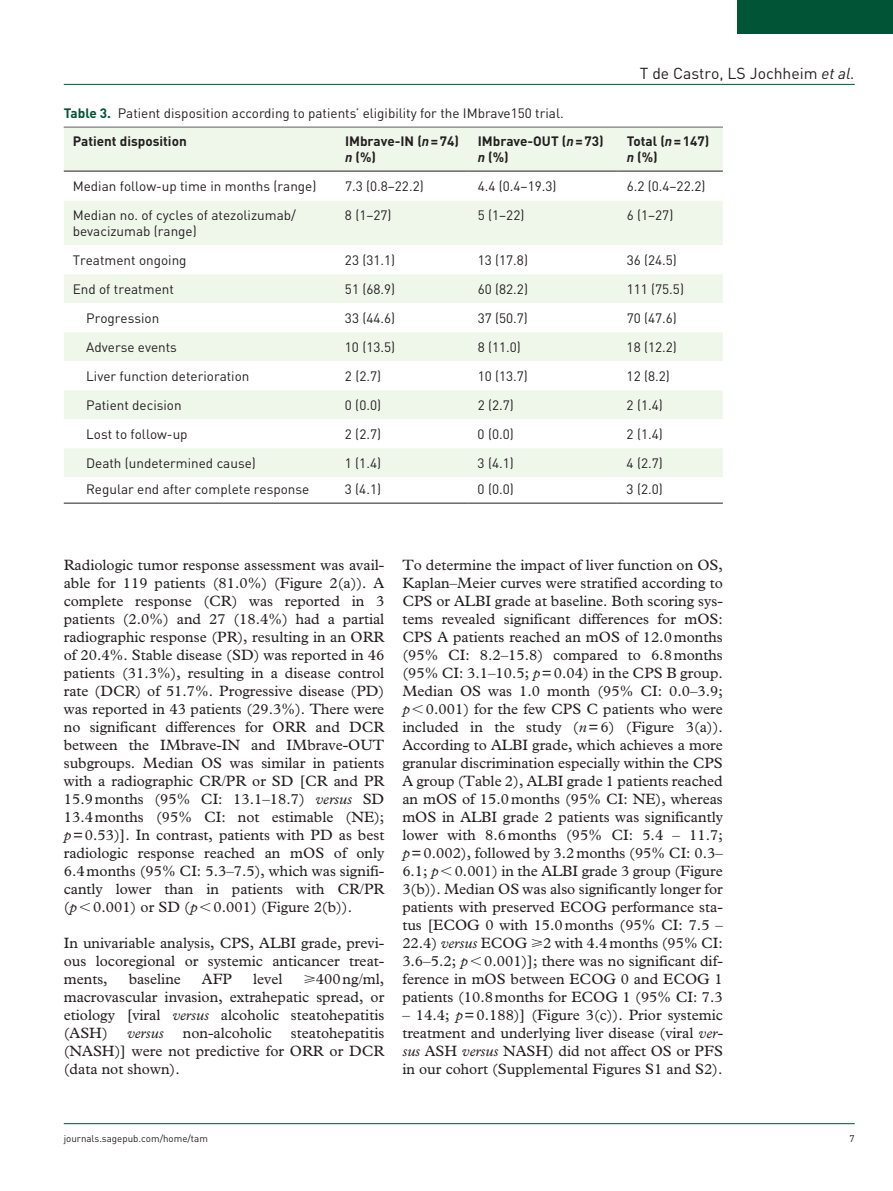
<style>
.page{position:relative;width:893px;height:1191px;background:#fff}
.page>*{position:absolute;margin:0;border:0;box-sizing:border-box;transform-origin:0 0}
.t1{font:15.75px "DIN";color:#231f20}
.t2{font:15px/18px "Plantin Std";color:#231f20;text-align:justify}
.t3{font:italic 15px "Plantin Std";color:#231f20}
.t4{font:13.5px/28.5px "DIN";color:#231f20}
.t5{font:700 13.5px/15.8px "DIN";color:#231f20}
.t6{font:9.75px "DIN";color:#231f20}
.s1{font-style:italic}
.s2{font-weight:700;color:#015436}
.s3{font-weight:700}
</style>
<div class="page">
<hr style="left:64px;top:84px;width:791px;height:1px;background:#015436">
<hr style="left:64px;top:1123px;width:791px;height:1px;background:#015436">
<div style="left:738px;top:0;width:155px;height:34px;background:#015436"></div>
<hr style="left:64px;top:127px;width:659px;height:1px;background:#231f20">
<div style="left:64px;top:128px;width:659px;height:43px;background:#eff7ea"></div>
<svg style="left:64px;top:201px;width:659px;height:302px;fill:#eff7ea"></svg>
<hr style="left:64px;top:171px;width:272px;height:1px;background:#231f20">
<hr style="left:336px;top:171px;width:133px;height:1px;background:#231f20">
<hr style="left:469px;top:171px;width:149px;height:1px;background:#231f20">
<hr style="left:618px;top:171px;width:105px;height:1px;background:#231f20">
<hr style="left:64px;top:503px;width:272px;height:1px;background:#231f20">
<hr style="left:336px;top:503px;width:133px;height:1px;background:#231f20">
<hr style="left:469px;top:503px;width:149px;height:1px;background:#231f20">
<hr style="left:618px;top:503px;width:105px;height:1px;background:#231f20">
<p class="t1" style="left:640px;top:63px;width:216px">T de Castro, LS Jochheim <span class="s1">et al.</span></p>
<p class="t4" style="left:73px;top:98px;width:492px;text-indent:-9px"><span class="s2">Table 3.</span> Patient disposition according to patients’ eligibility for the IMbrave150 trial.<br><span class="s3">Patient disposition</span></p>
<p class="t5" style="left:345px;top:133px;width:116px">IMbrave-IN (<span class="s1">n</span>=74) <span class="s1">n</span> (%)</p>
<p class="t5" style="left:478px;top:133px;width:127px">IMbrave-OUT (<span class="s1">n</span>=73) <span class="s1">n</span> (%)</p>
<p class="t5" style="left:627px;top:133px;width:84px">Total (<span class="s1">n</span>=147) <span class="s1">n</span> (%)</p>
<p class="t4" style="left:73px;top:172px;width:245px">Median follow-up time in months (range)</p>
<p class="t4" style="left:345px;top:172px;width:80px">7.3 (0.8–22.2)</p>
<p class="t4" style="left:478px;top:172px;width:80px">4.4 (0.4–19.3)</p>
<p class="t4" style="left:627px;top:172px;width:80px">6.2 (0.4–22.2)</p>
<p class="t4" style="left:73px;top:207px;width:225px;line-height:15.8px">Median no. of cycles of atezolizumab/ bevacizumab (range)</p>
<p class="t4" style="left:345px;top:201px;width:48px">8 (1–27)</p>
<p class="t4" style="left:478px;top:201px;width:48px">5 (1–22)</p>
<p class="t4" style="left:627px;top:201px;width:48px">6 (1–27)</p>
<p class="t4" style="left:73px;top:246px;width:115px">Treatment ongoing</p>
<p class="t4" style="left:345px;top:246px;width:52px">23 (31.1)</p>
<p class="t4" style="left:478px;top:246px;width:52px">13 (17.8)</p>
<p class="t4" style="left:627px;top:246px;width:52px">36 (24.5)</p>
<p class="t4" style="left:73px;top:275px;width:103px">End of treatment</p>
<p class="t4" style="left:345px;top:275px;width:52px">51 (68.9)</p>
<p class="t4" style="left:478px;top:275px;width:52px">60 (82.2)</p>
<p class="t4" style="left:627px;top:275px;width:59px">111 (75.5)</p>
<p class="t4" style="left:86px;top:304px;width:75px">Progression</p>
<p class="t4" style="left:345px;top:304px;width:52px">33 (44.6)</p>
<p class="t4" style="left:478px;top:304px;width:52px">37 (50.7)</p>
<p class="t4" style="left:627px;top:304px;width:52px">70 (47.6)</p>
<p class="t4" style="left:86px;top:333px;width:92px">Adverse events</p>
<p class="t4" style="left:345px;top:333px;width:52px">10 (13.5)</p>
<p class="t4" style="left:478px;top:333px;width:45px">8 (11.0)</p>
<p class="t4" style="left:627px;top:333px;width:52px">18 (12.2)</p>
<p class="t4" style="left:86px;top:362px;width:165px">Liver function deterioration</p>
<p class="t4" style="left:345px;top:362px;width:38px">2 (2.7)</p>
<p class="t4" style="left:478px;top:362px;width:52px">10 (13.7)</p>
<p class="t4" style="left:627px;top:362px;width:45px">12 (8.2)</p>
<p class="t4" style="left:86px;top:391px;width:97px">Patient decision</p>
<p class="t4" style="left:345px;top:391px;width:38px">0 (0.0)</p>
<p class="t4" style="left:478px;top:391px;width:38px">2 (2.7)</p>
<p class="t4" style="left:627px;top:391px;width:38px">2 (1.4)</p>
<p class="t4" style="left:86px;top:420px;width:103px">Lost to follow-up</p>
<p class="t4" style="left:345px;top:420px;width:38px">2 (2.7)</p>
<p class="t4" style="left:478px;top:420px;width:38px">0 (0.0)</p>
<p class="t4" style="left:627px;top:420px;width:38px">2 (1.4)</p>
<p class="t4" style="left:86px;top:449px;width:171px">Death (undetermined cause)</p>
<p class="t4" style="left:345px;top:449px;width:38px">1 (1.4)</p>
<p class="t4" style="left:478px;top:449px;width:38px">3 (4.1)</p>
<p class="t4" style="left:627px;top:449px;width:38px">4 (2.7)</p>
<p class="t4" style="left:86px;top:475px;width:225px">Regular end after complete response</p>
<p class="t4" style="left:345px;top:475px;width:38px">3 (4.1)</p>
<p class="t4" style="left:478px;top:475px;width:38px">0 (0.0)</p>
<p class="t4" style="left:627px;top:475px;width:38px">3 (2.0)</p>
<p class="t2" style="left:64px;top:556px;width:322px">Radiologic tumor response assessment was avail&shy;able for 119 patients (81.0%) (Figure 2(a)). A complete response (CR) was reported in 3 patients (2.0%) and 27 (18.4%) had a partial radiographic response (PR), resulting in an ORR of 20.4%. Stable disease (SD) was reported in 46 patients (31.3%), resulting in a disease control rate (DCR) of 51.7%. Progressive disease (PD) was reported in 43 patients (29.3%). There were no significant differences for ORR and DCR between the IMbrave-IN and IMbrave-OUT subgroups. Median OS was similar in patients with a radiographic CR/PR or SD [CR and PR 15.9months (95% CI: 13.1–18.7) <span class="s1">versus</span> SD 13.4months (95% CI: not estimable (NE); <span class="s1">p</span>=0.53)]. In contrast, patients with PD as best radiologic response reached an mOS of only 6.4months (95% CI: 5.3–7.5), which was signifi&shy;cantly lower than in patients with CR/PR (<span class="s1">p</span> 0.001) or SD (<span class="s1">p</span> 0.001) (Figure 2(b)).</p>
<p class="t2" style="left:64px;top:934px;width:322px">In univariable analysis, CPS, ALBI grade, previ&shy;ous locoregional or systemic anticancer treat&shy;ments,</p>
<p class="t2" style="left:64px;top:970px;width:322px;text-indent:240px">⩾400ng/ml, macrovascular invasion, extrahepatic spread, or etiology [viral <span class="s1">versus</span> alcoholic steatohepatitis (ASH)</p>
<p class="t2" style="left:129px;top:970px;width:54px">baseline</p>
<p class="t2" style="left:202px;top:970px;width:32px">AFP</p>
<p class="t2" style="left:253px;top:970px;width:31px">level</p>
<p class="t2" style="left:64px;top:1024px;width:322px;text-indent:227px">steatohepatitis (NASH)] were not predictive for ORR or DCR (data not shown).</p>
<p class="t3" style="left:127px;top:1024px;width:38px">versus</p>
<p class="t2" style="left:183px;top:1024px;width:90px">non-alcoholic</p>
<p class="t2" style="left:402px;top:556px;width:322px">To determine the impact of liver function on OS, Kaplan–Meier curves were stratified according to CPS or ALBI grade at baseline. Both scoring sys&shy;tems revealed significant differences for mOS:<br>CPS A patients reached an mOS of 12.0months (95% CI: 8.2–15.8) compared to 6.8months (95% CI: 3.1–10.5; <span class="s1">p</span>=0.04) in the CPS B group.<br>Median OS was 1.0 month (95% CI: 0.0–3.9; <span class="s1">p</span> 0.001) for the few CPS C patients who were included in the study (<span class="s1">n</span>=6) (Figure 3(a)).<br>According to ALBI grade, which achieves a more granular discrimination especially within the CPS A group (Table 2), ALBI grade 1 patients reached an mOS of 15.0months (95% CI: NE), whereas mOS in ALBI grade 2 patients was significantly lower with 8.6months (95% CI: 5.4 – 11.7; <span class="s1">p</span>=0.002), followed by 3.2months (95% CI: 0.3– 6.1; <span class="s1">p</span> 0.001) in the ALBI grade 3 group (Figure 3(b)). Median OS was also significantly longer for patients with preserved ECOG performance sta&shy;tus [ECOG 0 with 15.0months (95% CI: 7.5 – 22.4) <span class="s1">versus</span> ECOG ⩾2 with 4.4months (95% CI:<br>3.6–5.2; <span class="s1">p</span> 0.001)]; there was no significant dif&shy;ference in mOS between ECOG 0 and ECOG 1 patients (10.8months for ECOG 1 (95% CI: 7.3</p>
<p class="t2" style="left:402px;top:1006px;width:322px">– 14.4; <span class="s1">p</span>=0.188)] (Figure 3(c)). Prior systemic treatment and underlying liver disease (viral <span class="s1">ver&shy;sus</span> ASH <span class="s1">versus</span> NASH) did not affect OS or PFS in our cohort (Supplemental Figures S1 and S2).</p>
<p class="t6" style="left:64px;top:1132px;width:146px">journals.sagepub.com/home/tam</p>
<p class="t6" style="left:850px;top:1132px;width:7px">7</p>
</div>
